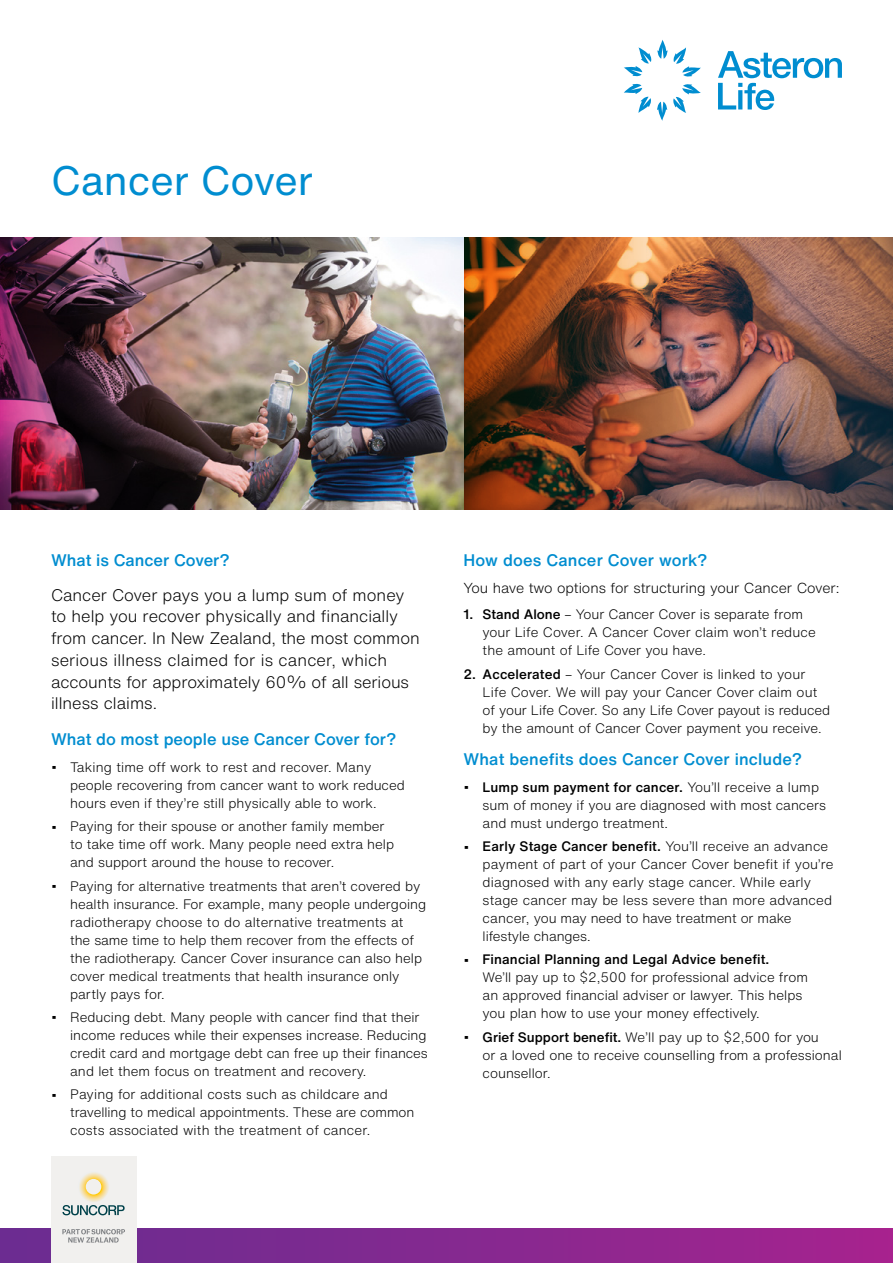
<style>
.page{position:relative;width:893px;height:1263px;background:#fff}
.page>*{position:absolute;margin:0;border:0;box-sizing:border-box;transform-origin:0 0}
.t1{font:40.5px "Helvetica Now Text";color:#008dd0}
.t2{font:300 16.5px/21.8px "Helvetica Now Text";color:#000}
.t3{font:500 16.5px "Helvetica Now Text";color:#008dd0}
.t4{font:300 14.25px "Helvetica Now Text";color:#000}
.t5{font:300 13.5px/18px "Helvetica Now Text";color:#000}
.s1{font-weight:400;font-size:16.5px}
.s2{font-weight:500}
</style>
<div class="page">
<img style="left:795px;top:237px;width:98px;height:272px">
<img style="left:463px;top:237px;width:332px;height:272px">
<svg style="left:624px;top:40px;width:218px;height:81px"></svg>
<div style="left:0;top:1229px;width:893px;height:34px;background:linear-gradient(to right,#682f92,#a4238e)"></div>
<img style="left:367px;top:237px;width:96px;height:272px">
<img style="left:0;top:237px;width:367px;height:272px">
<div style="left:51px;top:1157px;width:85px;height:106px;background:#f1f0ee"></div>
<svg style="left:62px;top:1229px;width:63px;height:13px"></svg>
<svg style="left:62px;top:1205px;width:63px;height:10px"></svg>
<h1 class="t1" style="left:51px;top:150px;width:263px">Cancer Cover</h1>
<p class="t3" style="left:51px;top:548px;width:180px">What is Cancer Cover?</p>
<p class="t2" style="left:51px;top:583px;width:370px">Cancer Cover pays you a lump sum of money to help you recover physically and financially from cancer. In New Zealand, the most common serious illness claimed for is cancer, which accounts for approximately 60% of all serious illness claims.</p>
<p class="t3" style="left:51px;top:727px;width:347px">What do most people use Cancer Cover for?</p>
<p class="t5" style="left:70px;top:758px;width:336px;text-indent:-19px"><span class="s1">•</span> Taking time off work to rest and recover. Many people recovering from cancer want to work reduced hours even if they’re still physically able to work.</p>
<p class="t5" style="left:70px;top:817px;width:325px;text-indent:-19px"><span class="s1">•</span> Paying for their spouse or another family member to take time off work. Many people need extra help and support around the house to recover.</p>
<p class="t5" style="left:70px;top:876px;width:358px;text-indent:-19px"><span class="s1">•</span> Paying for alternative treatments that aren’t covered by health insurance. For example, many people undergoing radiotherapy choose to do alternative treatments at the same time to help them recover from the effects of the radiotherapy. Cancer Cover insurance can also help cover medical treatments that health insurance only partly pays for.</p>
<p class="t5" style="left:70px;top:1007px;width:359px;text-indent:-19px"><span class="s1">•</span> Reducing debt. Many people with cancer find that their income reduces while their expenses increase. Reducing credit card and mortgage debt can free up their finances and let them focus on treatment and recovery.</p>
<p class="t5" style="left:70px;top:1085px;width:346px;text-indent:-19px"><span class="s1">•</span> Paying for additional costs such as childcare and travelling to medical appointments. These are common costs associated with the treatment of cancer.</p>
<p class="t3" style="left:463px;top:548px;width:245px">How does Cancer Cover work?</p>
<p class="t4" style="left:463px;top:577px;width:378px">You have two options for structuring your Cancer Cover:</p>
<p class="t5" style="left:483px;top:605px;width:335px;text-indent:-19px"><span class="s2">1. Stand Alone</span> – Your Cancer Cover is separate from your Life Cover. A Cancer Cover claim won’t reduce the amount of Life Cover you have.</p>
<p class="t5" style="left:483px;top:664px;width:349px;text-indent:-19px"><span class="s2">2. Accelerated</span> – Your Cancer Cover is linked to your Life Cover. We will pay your Cancer Cover claim out of your Life Cover. So any Life Cover payout is reduced by the amount of Cancer Cover payment you receive.</p>
<p class="t3" style="left:463px;top:747px;width:340px">What benefits does Cancer Cover include?</p>
<p class="t5" style="left:483px;top:777px;width:345px;text-indent:-19px"><span class="s1">•</span> <span class="s2">Lump sum payment for cancer.</span> You’ll receive a lump sum of money if you are diagnosed with most cancers and must undergo treatment.</p>
<p class="t5" style="left:483px;top:837px;width:353px;text-indent:-19px"><span class="s1">•</span> <span class="s2">Early Stage Cancer benefit.</span> You’ll receive an advance payment of part of your Cancer Cover benefit if you’re diagnosed with any early stage cancer. While early stage cancer may be less severe than more advanced cancer, you may need to have treatment or make lifestyle changes.</p>
<p class="t5" style="left:483px;top:950px;width:327px;text-indent:-19px"><span class="s1">•</span> <span class="s2">Financial Planning and Legal Advice benefit.<br></span>We’ll pay up to $2,500 for professional advice from an approved financial adviser or lawyer. This helps you plan how to use your money effectively.</p>
<p class="t5" style="left:483px;top:1027px;width:361px;text-indent:-19px"><span class="s1">•</span> <span class="s2">Grief Support benefit.</span> We’ll pay up to $2,500 for you<br>or a loved one to receive counselling from a professional counsellor.</p>
</div>
